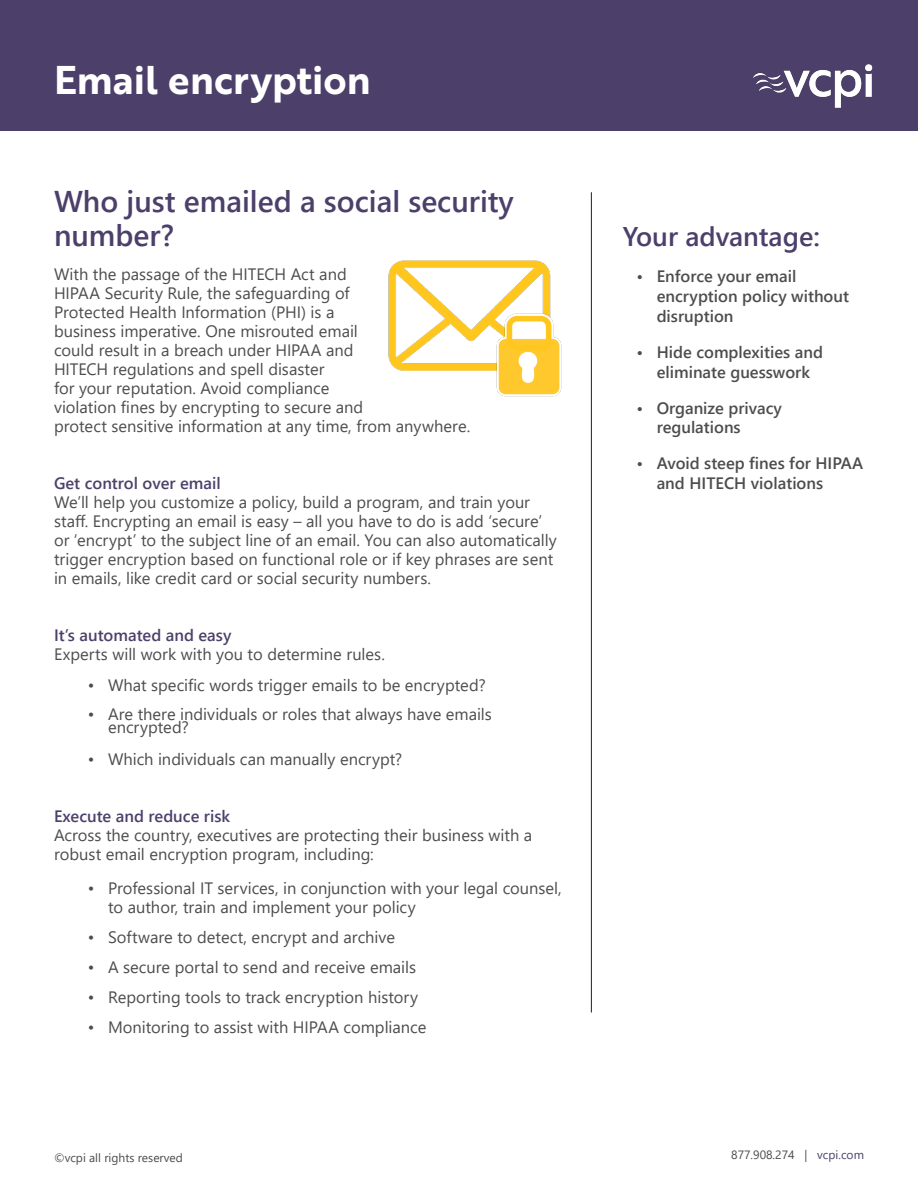
<style>
.page{position:relative;width:918px;height:1188px;background:#fff}
.page>*{position:absolute;margin:0;border:0;box-sizing:border-box;transform-origin:0 0}
.t1{font:39px "Brother 1816 Bold";color:#fff}
.t2{font:600 30px/34.5px "Segoe UI";color:#4c406b}
.t3{font:600 27px "Segoe UI";color:#4c406b}
.t4{font:16.5px/18.9px "Segoe UI";color:#4d4d4f}
.t5{font:600 16.5px/19.8px "Segoe UI";color:#4d4d4f}
.t6{font:12px "Segoe UI";color:#4b4c4d}
.s1{font-weight:600;color:#4d416b}
.s2{color:#4c406b}
</style>
<div class="page">
<hr style="left:591px;top:192px;width:1px;height:820px;background:#231f20">
<div style="left:1px;top:1px;width:917px;height:130px;background:#4c406b"></div>
<img style="left:753px;top:64px;width:120px;height:44px">
<img style="left:388px;top:260px;width:163px;height:111px">
<img style="left:495px;top:313px;width:67px;height:84px">
<p class="t1" style="left:54px;top:50px;width:318px">Email encryption</p>
<p class="t2" style="left:54px;top:181px;width:461px">Who just emailed a social security number?</p>
<p class="t4" style="left:54px;top:263px;width:418px">With the passage of the HITECH Act and<br>HIPAA Security Rule, the safeguarding of<br>Protected Health Information (PHI) is a<br>business imperative. One misrouted email<br>could result in a breach under HIPAA and<br>HITECH regulations and spell disaster<br>for your reputation. Avoid compliance<br>violation fines by encrypting to secure and<br>protect sensitive information at any time, from anywhere.</p>
<p class="t4" style="left:54px;top:472px;width:504px"><span class="s1">Get control over email<br></span>We’ll help you customize a policy, build a program, and train your staff. Encrypting an email is easy – all you have to do is add ‘secure’ or ‘encrypt’ to the subject line of an email. You can also automatically trigger encryption based on functional role or if key phrases are sent in emails, like credit card or social security numbers.</p>
<p class="t4" style="left:54px;top:624px;width:333px"><span class="s1">It’s automated and easy<br></span>Experts will work with you to determine rules.</p>
<p class="t4" style="left:88px;top:675px;width:400px">• What specific words trigger emails to be encrypted?</p>
<p class="t4" style="left:108px;top:706px;width:385px;line-height:13.5px;text-indent:-20px">• Are there individuals or roles that always have emails encrypted?</p>
<p class="t4" style="left:88px;top:748px;width:316px">• Which individuals can manually encrypt?</p>
<p class="t4" style="left:54px;top:805px;width:480px"><span class="s1">Execute and reduce risk<br></span>Across the country, executives are protecting their business with a robust email encryption program, including:</p>
<p class="t4" style="left:108px;top:877px;width:455px;text-indent:-20px">• Professional IT services, in conjunction with your legal counsel, to author, train and implement your policy</p>
<p class="t4" style="left:88px;top:926px;width:309px">• Software to detect, encrypt and archive</p>
<p class="t4" style="left:88px;top:956px;width:330px">• A secure portal to send and receive emails</p>
<p class="t4" style="left:88px;top:986px;width:332px">• Reporting tools to track encryption history</p>
<p class="t4" style="left:88px;top:1016px;width:340px">• Monitoring to assist with HIPAA compliance</p>
<p class="t3" style="left:623px;top:211px;width:198px">Your advantage:</p>
<p class="t5" style="left:657px;top:265px;width:194px;text-indent:-20px">• Enforce your email encryption policy without disruption</p>
<p class="t5" style="left:636px;top:341px;width:188px;text-align:center">• Hide complexities and eliminate guesswork</p>
<p class="t5" style="left:657px;top:397px;width:127px;text-indent:-20px">• Organize privacy regulations</p>
<p class="t5" style="left:657px;top:452px;width:208px;text-indent:-20px">• Avoid steep fines for HIPAA and HITECH violations</p>
<p class="t6" style="left:54px;top:1146px;width:130px">©vcpi all rights reserved</p>
<p class="t6" style="left:731px;top:1144px;width:134px">877.908.274 | <span class="s2">vcpi.com</span></p>
</div>
